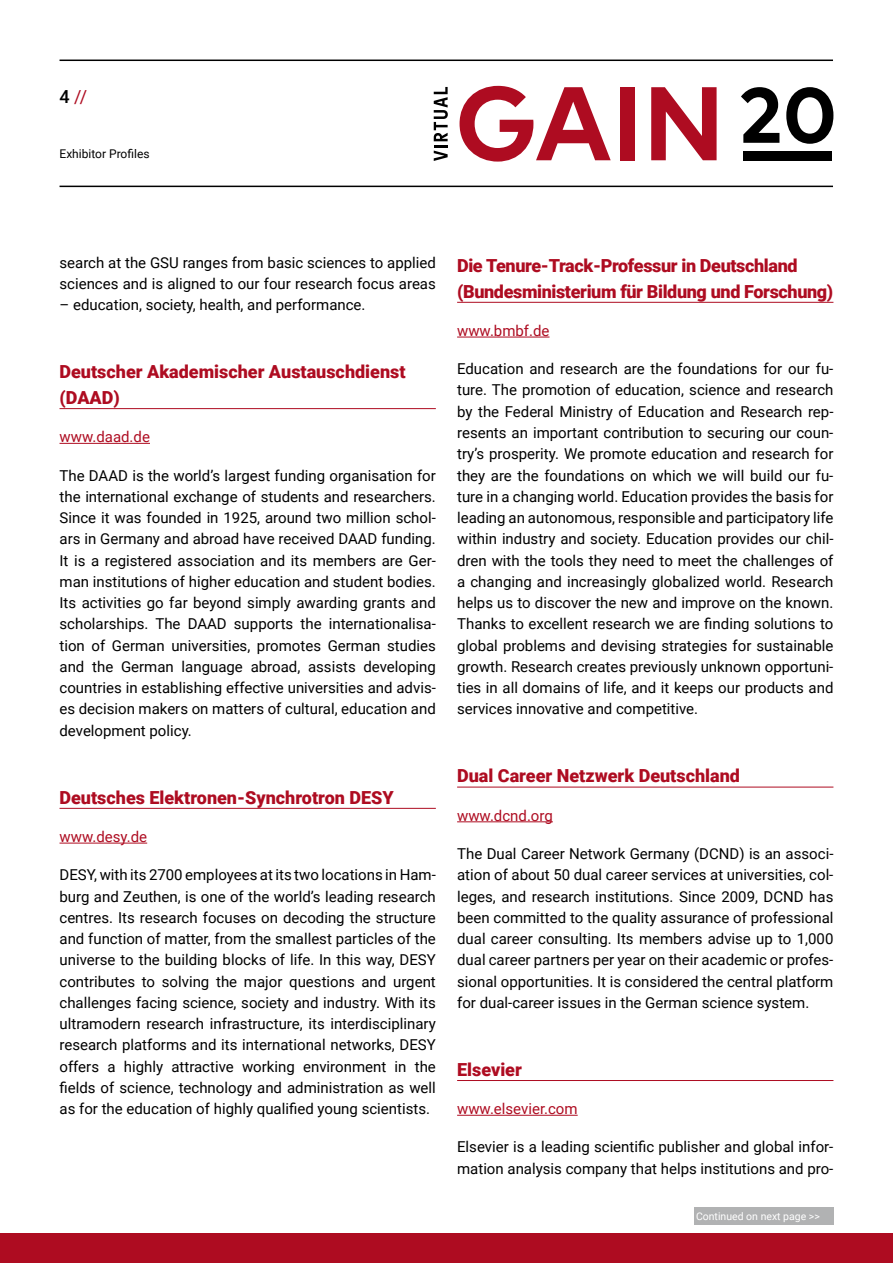
<style>
.page{position:relative;width:893px;height:1263px;background:#fff}
.page>*{position:absolute;margin:0;border:0;box-sizing:border-box;transform-origin:0 0}
.t1{font:900 18px/25.5px "Roboto";color:#ae0c21}
.t2{font:900 18px/25.5px "Roboto";letter-spacing:-.02em;color:#ae0c21}
.t3{font:18px "Roboto";color:#ae0c21}
.t4{font:15px/21.3px "Roboto";color:#000;text-align:justify}
.t5{font:15px "Roboto";color:#ae0c21}
.t6{font:12px "Roboto";color:#000}
.t7{font:10.5px "Roboto";color:#fff}
.s1{font-weight:500;color:#000}
</style>
<div class="page">
<hr style="left:60px;top:186px;width:773px;height:1px;background:#000">
<hr style="left:60px;top:60px;width:773px;height:1px;background:#000">
<div style="left:0;top:1233px;width:893px;height:30px;background:#ae0c21"></div>
<hr style="left:60px;top:408px;width:376px;height:1px;background:#ae0c21">
<hr style="left:60px;top:443px;width:90px;height:1px;background:#ae0c21">
<hr style="left:60px;top:808px;width:376px;height:1px;background:#ae0c21">
<hr style="left:60px;top:843px;width:87px;height:1px;background:#ae0c21">
<hr style="left:457px;top:302px;width:376px;height:1px;background:#ae0c21">
<hr style="left:457px;top:337px;width:92px;height:1px;background:#ae0c21">
<hr style="left:457px;top:787px;width:376px;height:1px;background:#ae0c21">
<hr style="left:457px;top:821px;width:96px;height:1px;background:#ae0c21">
<hr style="left:457px;top:1080px;width:376px;height:1px;background:#ae0c21">
<hr style="left:457px;top:1115px;width:121px;height:1px;background:#ae0c21">
<div style="left:694px;top:1208px;width:139px;height:17px;background:#b1b2b3"></div>
<svg style="left:460px;top:86px;width:151px;height:76px"></svg>
<div style="left:620px;top:87px;width:15px;height:73px;background:#ae0c21"></div>
<svg style="left:651px;top:87px;width:66px;height:73px"></svg>
<div style="left:743px;top:151px;width:89px;height:9px;background:#000"></div>
<svg style="left:741px;top:87px;width:38px;height:56px"></svg>
<svg style="left:786px;top:87px;width:47px;height:57px"></svg>
<svg style="left:434px;top:151px;width:14px;height:10px"></svg>
<hr style="left:434px;top:145px;width:14px;height:3px;background:#000">
<svg style="left:434px;top:87px;width:14px;height:54px"></svg>
<p class="t3" style="left:60px;top:84px;width:29px"><span class="s1">4</span> //</p>
<p class="t6" style="left:60px;top:145px;width:92px">Exhibitor Profiles</p>
<p class="t4" style="left:60px;top:251px;width:378px">search at the GSU ranges from basic sciences to applied sciences and is aligned to our four research focus areas</p>
<p class="t4" style="left:60px;top:294px;width:307px">– education, society, health, and performance.</p>
<p class="t1" style="left:60px;top:359px;width:348px">Deutscher Akademischer Austauschdienst (DAAD)</p>
<p class="t5" style="left:60px;top:426px;width:92px">www.daad.de</p>
<p class="t4" style="left:60px;top:464px;width:378px">The DAAD is the world’s largest funding organisation for the international exchange of students and researchers.<br>Since it was founded in 1925, around two million schol&shy;ars in Germany and abroad have received DAAD funding.<br>It is a registered association and its members are Ger&shy;man institutions of higher education and student bodies.<br>Its activities go far beyond simply awarding grants and scholarships. The DAAD supports the internationalisa&shy;tion of German universities, promotes German studies and the German language abroad, assists developing countries in establishing effective universities and advis&shy;es decision makers on matters of cultural, education and development policy.</p>
<p class="t1" style="left:60px;top:784px;width:336px">Deutsches Elektronen-Synchrotron DESY</p>
<p class="t5" style="left:60px;top:826px;width:89px">www.desy.de</p>
<p class="t4" style="left:60px;top:864px;width:378px">DESY, with its 2700 employees at its two locations in Ham&shy;burg and Zeuthen, is one of the world’s leading research centres. Its research focuses on decoding the structure and function of matter, from the smallest particles of the universe to the building blocks of life. In this way, DESY contributes to solving the major questions and urgent challenges facing science, society and industry. With its ultramodern research infrastructure, its interdisciplinary research platforms and its international networks, DESY offers a highly attractive working environment in the fields of science, technology and administration as well as for the education of highly qualified young scientists.</p>
<p class="t2" style="left:457px;top:252px;width:378px">Die Tenure-Track-Professur in Deutschland (Bundesministerium für Bildung und Forschung)</p>
<p class="t5" style="left:457px;top:320px;width:94px">www.bmbf.de</p>
<p class="t4" style="left:457px;top:358px;width:378px">Education and research are the foundations for our fu&shy;ture. The promotion of education, science and research by the Federal Ministry of Education and Research rep&shy;resents an important contribution to securing our coun&shy;try’s prosperity. We promote education and research for they are the foundations on which we will build our fu&shy;ture in a changing world. Education provides the basis for leading an autonomous, responsible and participatory life within industry and society. Education provides our chil&shy;dren with the tools they need to meet the challenges of a changing and increasingly globalized world. Research helps us to discover the new and improve on the known.<br>Thanks to excellent research we are finding solutions to global problems and devising strategies for sustainable growth. Research creates previously unknown opportuni&shy;ties in all domains of life, and it keeps our products and services innovative and competitive.</p>
<p class="t1" style="left:457px;top:763px;width:284px">Dual Career Netzwerk Deutschland</p>
<p class="t5" style="left:457px;top:805px;width:97px">www.dcnd.org</p>
<p class="t4" style="left:457px;top:842px;width:378px">The Dual Career Network Germany (DCND) is an associ&shy;ation of about 50 dual career services at universities, col&shy;leges, and research institutions. Since 2009, DCND has been committed to the quality assurance of professional dual career consulting. Its members advise up to 1,000 dual career partners per year on their academic or profes&shy;sional opportunities. It is considered the central platform for dual-career issues in the German science system.</p>
<p class="t1" style="left:457px;top:1056px;width:66px">Elsevier</p>
<p class="t5" style="left:457px;top:1098px;width:122px">www.elsevier.com</p>
<p class="t4" style="left:457px;top:1136px;width:378px">Elsevier is a leading scientific publisher and global infor&shy;mation analysis company that helps institutions and pro-</p>
<p class="t7" style="left:696px;top:1209px;width:125px">Continued on next page &gt;&gt;</p>
</div>
